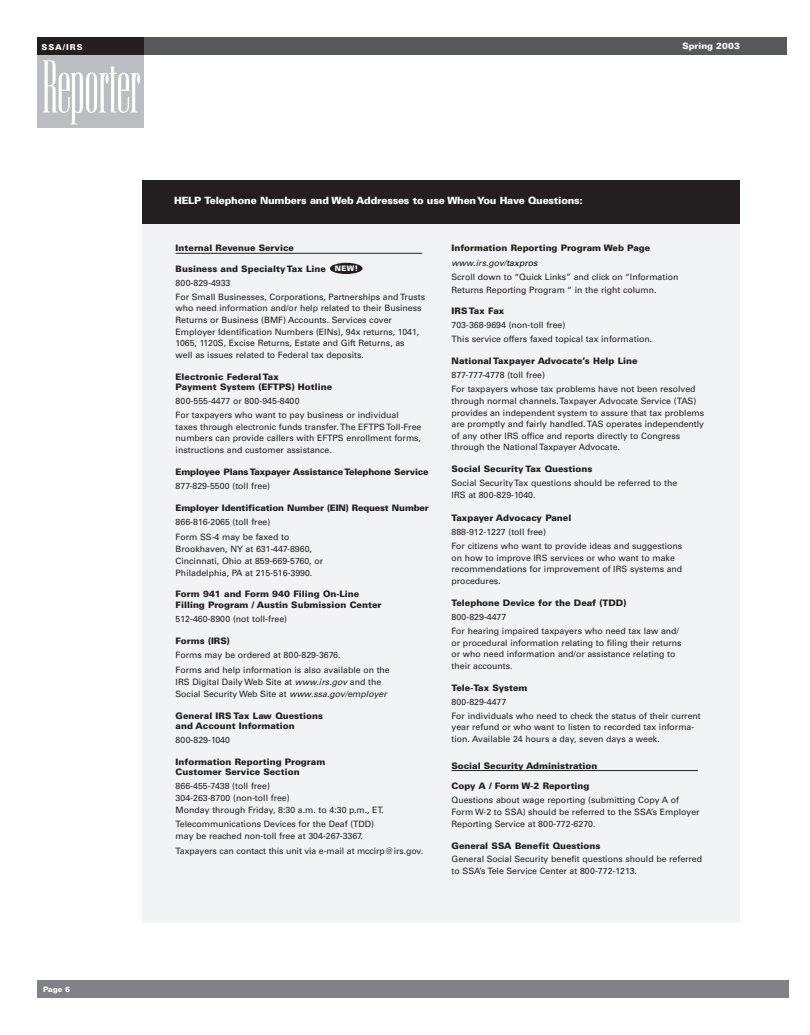
<style>
.page{position:relative;width:810px;height:1035px;background:#fff}
.page>*{position:absolute;margin:0;border:0;box-sizing:border-box;transform-origin:0 0}
.t1{font:64.88px "Ultra Condensed Serif";letter-spacing:-.03em;color:#fff}
.t2{font:900 10px "Univers";letter-spacing:-.02em;color:#fff}
.t3{font:900 9px/10.2px "Univers";color:#231f20}
.t4{font:8.75px/11.5px "Univers";color:#231f20}
.t5{font:900 8.75px "Univers";color:#fff}
.t6{font:900 8.12px "Univers";letter-spacing:.125em;color:#fff}
.t7{font:900 7.5px "Univers";color:#fff}
.s1{font-style:italic}
.s2{font-style:italic;color:#000}
</style>
<div class="page">
<div style="left:38px;top:37px;width:750px;height:18px;background:#57585a"></div>
<div style="left:38px;top:47px;width:106px;height:81px;background:#bcbdc0"></div>
<div style="left:38px;top:37px;width:106px;height:18px;background:#231f20"></div>
<div style="left:38px;top:980px;width:751px;height:17px;background:#808285"></div>
<div style="left:143px;top:213px;width:597px;height:709px;background:#f2f3f4"></div>
<hr style="left:176px;top:253px;width:246px;height:1px;background:#231f20">
<div style="left:142px;top:180px;width:598px;height:44px;background:#231f20"></div>
<hr style="left:452px;top:770px;width:246px;height:1px;background:#231f20">
<div style="left:330px;top:263px;width:33px;height:11px;background:#231f20;border-radius:50%"></div>
<p class="t6" style="left:42px;top:44px;width:43px">SSA/IRS</p>
<p class="t5" style="left:682px;top:43px;width:59px">Spring 2003</p>
<h1 class="t1" style="left:41px;top:57px;width:102px">Reporter</h1>
<p class="t2" style="left:174px;top:197px;width:410px">HELP Telephone Numbers and Web Addresses to use When You Have Questions:</p>
<p class="t3" style="left:452px;top:244px;width:200px">Information Reporting Program Web Page</p>
<p class="t4" style="left:452px;top:256px;width:228px;line-height:14.8px"><span class="s1">www.irs.gov/</span><span class="s2">taxpros<br></span>Scroll down to “Quick Links” and click on “Information</p>
<p class="t4" style="left:452px;top:284px;width:207px">Returns Reporting Program “ in the right column.</p>
<p class="t3" style="left:452px;top:307px;width:54px">IRS Tax Fax</p>
<p class="t4" style="left:452px;top:319px;width:202px;line-height:14px">703-368-9694 (non-toll free)<br>This service offers faxed topical tax information.</p>
<p class="t3" style="left:452px;top:357px;width:188px">National Taxpayer Advocate’s Help Line</p>
<p class="t4" style="left:452px;top:369px;width:246px;line-height:14px">877-777-4778 (toll free)<br>For taxpayers whose tax problems have not been resolved</p>
<p class="t4" style="left:452px;top:396px;width:254px">through normal channels. Taxpayer Advocate Service (TAS) provides an independent system to assure that tax problems are promptly and fairly handled. TAS operates independently of any other IRS office and reports directly to Congress through the National Taxpayer Advocate.</p>
<p class="t3" style="left:452px;top:465px;width:142px">Social Security Tax Questions</p>
<p class="t4" style="left:452px;top:478px;width:227px;line-height:12.2px">Social Security Tax questions should be referred to the<br>IRS at 800-829-1040.</p>
<p class="t3" style="left:452px;top:514px;width:121px">Taxpayer Advocacy Panel</p>
<p class="t4" style="left:452px;top:526px;width:232px;line-height:14px">888-912-1227 (toll free)<br>For citizens who want to provide ideas and suggestions</p>
<p class="t4" style="left:452px;top:553px;width:232px">on how to improve IRS services or who want to make recommendations for improvement of IRS systems and procedures.</p>
<p class="t3" style="left:452px;top:598px;width:176px">Telephone Device for the Deaf (TDD)</p>
<p class="t4" style="left:452px;top:611px;width:229px;line-height:14px">800-829-4477<br>For hearing impaired taxpayers who need tax law and/</p>
<p class="t4" style="left:452px;top:638px;width:232px">or procedural information relating to filing their returns or who need information and/or assistance relating to their accounts.</p>
<p class="t3" style="left:452px;top:683px;width:77px">Tele-Tax System</p>
<p class="t4" style="left:452px;top:695px;width:251px;line-height:14px">800-829-4477<br>For individuals who need to check the status of their current</p>
<p class="t4" style="left:452px;top:722px;width:244px">year refund or who want to listen to recorded tax informa&shy;tion. Available 24 hours a day, seven days a week.</p>
<p class="t3" style="left:452px;top:761px;width:147px">Social Security Administration</p>
<p class="t3" style="left:452px;top:781px;width:139px">Copy A / Form W-2 Reporting</p>
<p class="t4" style="left:452px;top:794px;width:250px;line-height:12px">Questions about wage reporting (submitting Copy A of<br>Form W-2 to SSA) should be referred to the SSA’s Employer<br>Reporting Service at 800-772-6270.</p>
<p class="t3" style="left:452px;top:841px;width:150px">General SSA Benefit Questions</p>
<p class="t4" style="left:452px;top:854px;width:252px;line-height:12px">General Social Security benefit questions should be referred to SSA’s Tele Service Center at 800-772-1213.</p>
<p class="t3" style="left:176px;top:244px;width:120px">Internal Revenue Service</p>
<p class="t3" style="left:176px;top:264px;width:152px">Business and Specialty Tax Line</p>
<p class="t4" style="left:176px;top:277px;width:251px;line-height:14px">800-829-4933<br>For Small Businesses, Corporations, Partnerships and Trusts</p>
<p class="t4" style="left:176px;top:303px;width:247px">who need information and/or help related to their Business Returns or Business (BMF) Accounts. Services cover Employer Identification Numbers (EINs), 94x returns, 1041, 1065, 1120S, Excise Returns, Estate and Gift Returns, as well as issues related to Federal tax deposits.</p>
<p class="t3" style="left:176px;top:372px;width:158px">Electronic Federal Tax<br>Payment System (EFTPS) Hotline</p>
<p class="t4" style="left:176px;top:395px;width:225px;line-height:14px">800-555-4477 or 800-945-8400<br>For taxpayers who want to pay business or individual</p>
<p class="t4" style="left:176px;top:422px;width:247px;text-align:justify">taxes through electronic funds transfer. The EFTPS Toll-Free numbers can provide callers with EFTPS enrollment forms, instructions and customer assistance.</p>
<p class="t3" style="left:176px;top:467px;width:254px">Employee Plans Taxpayer Assistance Telephone Service</p>
<p class="t4" style="left:176px;top:481px;width:96px">877-829-5500 (toll free)</p>
<p class="t3" style="left:176px;top:503px;width:255px">Employer Identification Number (EIN) Request Number</p>
<p class="t4" style="left:176px;top:515px;width:115px;line-height:15px">866-816-2065 (toll free)<br>Form SS-4 may be faxed to</p>
<p class="t4" style="left:176px;top:543px;width:149px;line-height:12px">Brookhaven, NY at 631-447-8960,<br>Cincinnati, Ohio at 859-669-5760, or<br>Philadelphia, PA at 215-516-3990.</p>
<p class="t3" style="left:176px;top:590px;width:207px">Form 941 and Form 940 Filing On-Line<br>Filling Program / Austin Submission Center</p>
<p class="t4" style="left:176px;top:614px;width:113px">512-460-8900 (not toll-free)</p>
<p class="t3" style="left:176px;top:636px;width:56px">Forms (IRS)</p>
<p class="t4" style="left:176px;top:648px;width:216px;line-height:15px">Forms may be ordered at 800-829-3676.<br>Forms and help information is also available on the</p>
<p class="t4" style="left:176px;top:676px;width:213px;line-height:12px">IRS Digital Daily Web Site at <span class="s1">www.irs.gov</span> and the<br>Social Security Web Site at <span class="s1">www.ssa.gov/employer</span></p>
<p class="t3" style="left:176px;top:711px;width:149px">General IRS Tax Law Questions and Account Information</p>
<p class="t4" style="left:176px;top:735px;width:56px">800-829-1040</p>
<p class="t3" style="left:176px;top:757px;width:151px">Information Reporting Program<br>Customer Service Section</p>
<p class="t4" style="left:176px;top:781px;width:210px;line-height:12px">866-455-7438 (toll free)<br>304-263-8700 (non-toll free)<br>Monday through Friday, 8:30 a.m. to 4:30 p.m., ET.</p>
<p class="t4" style="left:176px;top:819px;width:200px;line-height:12px">Telecommunications Devices for the Deaf (TDD) may be reached non-toll free at 304-267-3367.</p>
<p class="t4" style="left:176px;top:846px;width:249px">Taxpayers can contact this unit via e-mail at mccirp@irs.gov.</p>
<p class="t7" style="left:335px;top:266px;width:25px">NEW!</p>
<p class="t7" style="left:43px;top:986px;width:29px">Page 6</p>
</div>
